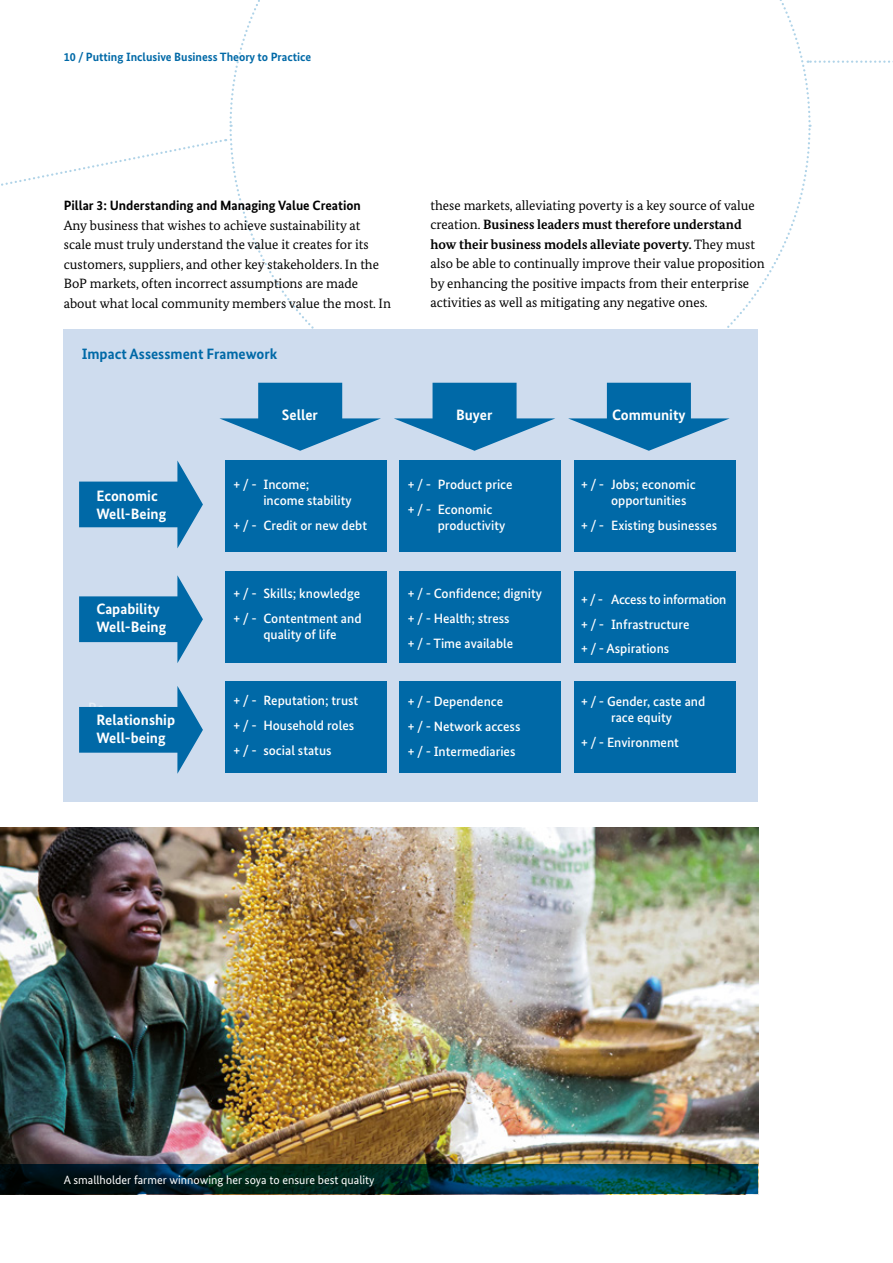
<style>
.page{position:relative;width:893px;height:1263px;background:#fff}
.page>*{position:absolute;margin:0;border:0;box-sizing:border-box;transform-origin:0 0}
.t1{font:700 15px/18px "Bundes Sans";color:#fff}
.t2{font:700 15px "Bundes Sans";color:#0069a7}
.t3{font:500 15px/18px "Bundes Sans";color:#e6eef7}
.t4{font:13.5px/19.5px "Bundes Serif";color:#000}
.t5{font:500 13.5px/24.8px "Bundes Sans";color:#fff}
.t6{font:700 13.5px "Bundes Sans";color:#000}
.t7{font:12px "Bundes Sans";color:#fff}
.t8{font:700 12px "Bundes Sans";color:#0069a7}
.s1{font-weight:700}
</style>
<div class="page">
<svg style="left:522px;top:128px;width:289px;height:202px"></svg>
<svg style="left:228px;top:129px;width:292px;height:201px"></svg>
<div style="left:64px;top:330px;width:694px;height:472px;background:#cedcee"></div>
<div style="left:225px;top:460px;width:162px;height:92px;background:#0069a7"></div>
<div style="left:399px;top:460px;width:162px;height:92px;background:#0069a7"></div>
<div style="left:574px;top:460px;width:161px;height:92px;background:#0069a7"></div>
<div style="left:225px;top:571px;width:162px;height:92px;background:#0069a7"></div>
<div style="left:399px;top:571px;width:162px;height:92px;background:#0069a7"></div>
<div style="left:574px;top:571px;width:161px;height:92px;background:#0069a7"></div>
<div style="left:225px;top:682px;width:162px;height:91px;background:#0069a7"></div>
<div style="left:399px;top:682px;width:162px;height:91px;background:#0069a7"></div>
<div style="left:574px;top:682px;width:161px;height:91px;background:#0069a7"></div>
<svg style="left:79px;top:686px;width:124px;height:88px"></svg>
<svg style="left:79px;top:575px;width:124px;height:88px"></svg>
<svg style="left:79px;top:460px;width:124px;height:88px"></svg>
<svg style="left:219px;top:383px;width:162px;height:68px"></svg>
<svg style="left:394px;top:383px;width:161px;height:68px"></svg>
<svg style="left:568px;top:383px;width:162px;height:68px"></svg>
<img style="left:0;top:827px;width:758px;height:337px">
<svg style="left:0;top:1164px;width:758px;height:30px;background:#003038"></svg>
<svg style="left:229px;top:0;width:664px;height:127px"></svg>
<svg style="left:1px;top:139px;width:225px;height:47px"></svg>
<p class="t8" style="left:64px;top:50px;width:249px">10 / Putting Inclusive Business Theory to Practice</p>
<p class="t6" style="left:64px;top:197px;width:299px">Pillar 3: Understanding and Managing Value Creation</p>
<p class="t4" style="left:64px;top:215px;width:329px">Any business that wishes to achieve sustainability at scale must truly understand the value it creates for its customers, suppliers, and other key stakeholders. In the BoP markets, often incorrect assumptions are made about what local community members value the most. In</p>
<p class="t2" style="left:82px;top:345px;width:197px">Impact Assessment Framework</p>
<p class="t4" style="left:431px;top:195px;width:336px">these markets, alleviating poverty is a key source of value creation. <span class="s1">Business leaders must therefore understand how their business models alleviate poverty.</span> They must also be able to continually improve their value proposition by enhancing the positive impacts from their enterprise activities as well as mitigating any negative ones.</p>
<p class="t1" style="left:96px;top:486px;width:71px">Economic<br>Well-Being</p>
<p class="t3" style="left:88px;top:491px;width:22px">We</p>
<p class="t1" style="left:96px;top:600px;width:71px">Capability<br>Well-Being</p>
<p class="t3" style="left:88px;top:606px;width:22px">We</p>
<p class="t3" style="left:88px;top:698px;width:22px">Re<br>We</p>
<p class="t1" style="left:96px;top:711px;width:80px">Relationship<br>Well-being</p>
<p class="t1" style="left:282px;top:406px;width:37px">Seller</p>
<p class="t1" style="left:456px;top:406px;width:38px">Buyer</p>
<p class="t1" style="left:612px;top:406px;width:75px">Community</p>
<p class="t5" style="left:263px;top:476px;width:90px;line-height:16.2px;text-indent:-30px">+ / - Income; income stability</p>
<p class="t5" style="left:233px;top:513px;width:135px">+ / - Credit or new debt</p>
<p class="t5" style="left:233px;top:581px;width:130px">+ / - Skills; knowledge + / - Contentment and</p>
<p class="t5" style="left:263px;top:622px;width:75px">quality of life</p>
<p class="t5" style="left:233px;top:688px;width:126px">+ / - Reputation; trust + / - Household roles + / - social status</p>
<p class="t5" style="left:408px;top:472px;width:106px">+ / - Product price + / - Economic</p>
<p class="t5" style="left:438px;top:513px;width:69px">productivity</p>
<p class="t5" style="left:408px;top:581px;width:136px">+ / - Confidence; dignity + / - Health; stress<br>+ / - Time available</p>
<p class="t5" style="left:408px;top:689px;width:114px">+ / - Dependence<br>+ / - Network access + / - Intermediaries</p>
<p class="t5" style="left:611px;top:476px;width:86px;line-height:16.2px;text-indent:-30px">+ / - Jobs; economic opportunities</p>
<p class="t5" style="left:581px;top:513px;width:138px">+ / - Existing businesses</p>
<p class="t5" style="left:581px;top:587px;width:147px">+ / - Access to information + / - Infrastructure<br>+ / - Aspirations</p>
<p class="t5" style="left:581px;top:693px;width:126px;line-height:16.2px;text-align:center">+ / - Gender, caste and race equity</p>
<p class="t5" style="left:581px;top:730px;width:99px">+ / - Environment</p>
<p class="t7" style="left:64px;top:1172px;width:312px">A smallholder farmer winnowing her soya to ensure best quality</p>
</div>
